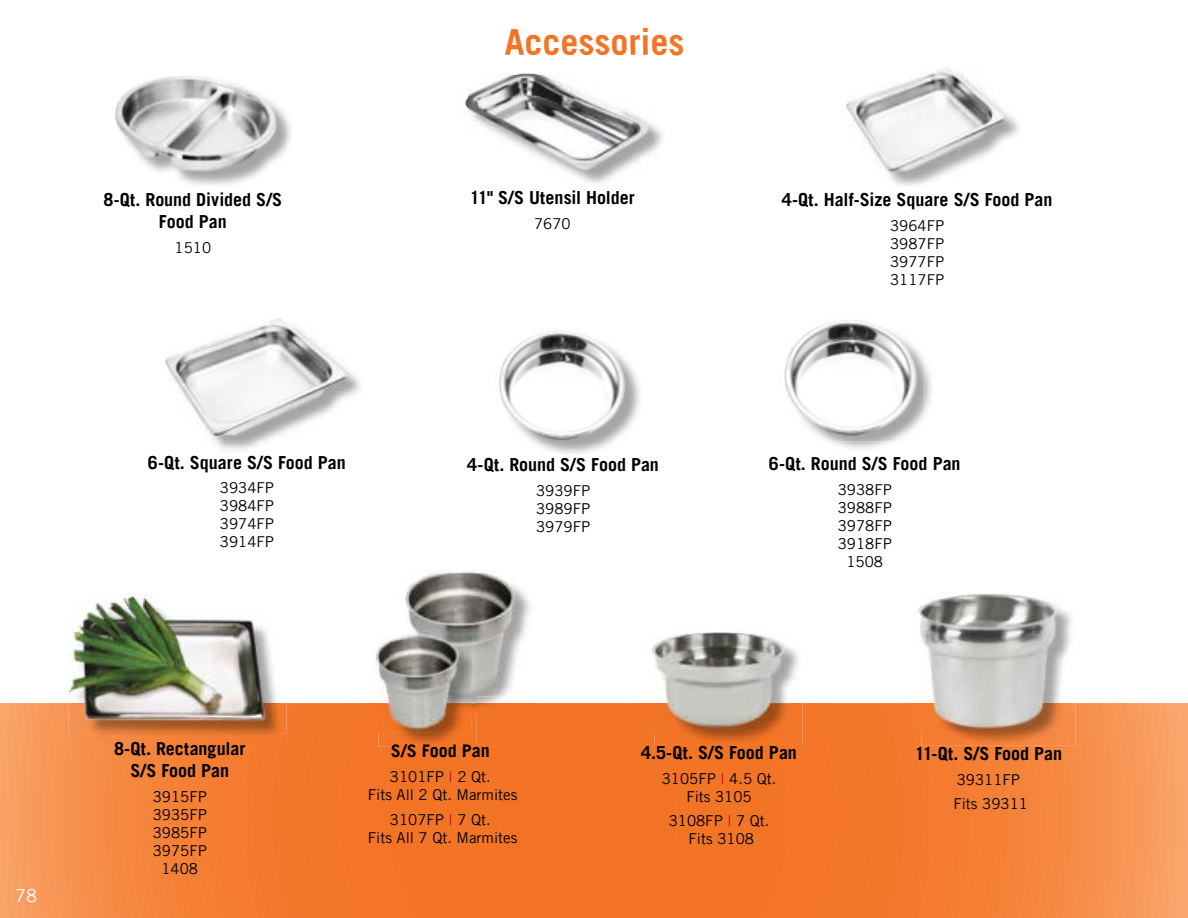
<style>
.page{position:relative;width:1188px;height:918px;background:#fff}
.page>*{position:absolute;margin:0;border:0;box-sizing:border-box;transform-origin:0 0}
.t1{font:700 36px "Trade Gothic";color:#f47425}
.t2{font:700 18px/22.5px "Trade Gothic";color:#000;text-align:center}
.t3{font:18px "Trade Gothic";color:#fff}
.t4{font:15px/18px "Trade Gothic";color:#000;text-align:center}
.s1{font-weight:300;color:#b11116}
</style>
<div class="page">
<svg style="left:0;top:703px;width:1188px;height:215px;background:#f47e34"></svg>
<img style="left:922px;top:613px;width:153px;height:133px">
<img style="left:907px;top:593px;width:161px;height:136px">
<img style="left:655px;top:703px;width:148px;height:42px">
<img style="left:638px;top:630px;width:161px;height:103px">
<img style="left:477px;top:696px;width:56px;height:16px">
<img style="left:405px;top:571px;width:79px;height:48px">
<img style="left:408px;top:573px;width:122px;height:123px">
<img style="left:379px;top:712px;width:98px;height:35px">
<svg style="left:471px;top:696px;width:6px;height:16px"></svg>
<img style="left:471px;top:638px;width:6px;height:58px">
<img style="left:391px;top:744px;width:86px;height:3px">
<img style="left:372px;top:648px;width:7px;height:24px">
<img style="left:364px;top:703px;width:107px;height:30px">
<img style="left:397px;top:623px;width:74px;height:73px">
<img style="left:379px;top:638px;width:29px;height:65px">
<img style="left:408px;top:696px;width:63px;height:16px">
<img style="left:72px;top:733px;width:210px;height:6px">
<img style="left:69px;top:593px;width:218px;height:140px">
<img style="left:285px;top:115px;width:6px;height:36px">
<img style="left:114px;top:76px;width:99px;height:48px">
<img style="left:117px;top:79px;width:168px;height:106px">
<img style="left:464px;top:55px;width:197px;height:54px">
<img style="left:505px;top:49px;width:167px;height:6px">
<img style="left:468px;top:76px;width:195px;height:107px">
<img style="left:1012px;top:117px;width:7px;height:20px">
<img style="left:850px;top:70px;width:162px;height:116px">
<img style="left:168px;top:321px;width:187px;height:130px">
<img style="left:534px;top:369px;width:106px;height:85px">
<img style="left:499px;top:331px;width:81px;height:69px">
<img style="left:502px;top:334px;width:130px;height:108px">
<img style="left:831px;top:363px;width:101px;height:86px">
<img style="left:784px;top:320px;width:83px;height:71px">
<img style="left:787px;top:323px;width:138px;height:119px">
<p class="t2" style="left:103px;top:188px;width:180px">8-Qt. Round Divided S/S<br>Food Pan</p>
<p class="t4" style="left:175px;top:239px;width:38px">1510</p>
<p class="t2" style="left:148px;top:451px;width:199px">6-Qt. Square S/S Food Pan</p>
<p class="t4" style="left:220px;top:479px;width:56px;text-align:justify">3934FP 3984FP 3974FP 3914FP</p>
<h1 class="t1" style="left:504px;top:20px;width:181px">Accessories</h1>
<p class="t2" style="left:470px;top:186px;width:166px">11" S/S Utensil Holder</p>
<p class="t4" style="left:534px;top:214px;width:38px">7670</p>
<p class="t2" style="left:467px;top:453px;width:193px">4-Qt. Round S/S Food Pan</p>
<p class="t4" style="left:536px;top:482px;width:56px;text-align:justify">3939FP 3989FP 3979FP</p>
<p class="t2" style="left:782px;top:188px;width:272px">4-Qt. Half-Size Square S/S Food Pan</p>
<p class="t4" style="left:890px;top:216px;width:56px;text-align:justify">3964FP 3987FP 3977FP 3117FP</p>
<p class="t2" style="left:769px;top:452px;width:193px">6-Qt. Round S/S Food Pan</p>
<p class="t4" style="left:838px;top:480px;width:56px">3938FP<br>3988FP<br>3978FP<br>3918FP<br>1508</p>
<p class="t3" style="left:15px;top:885px;width:23px">78</p>
<p class="t2" style="left:114px;top:737px;width:133px">8-Qt. Rectangular<br>S/S Food Pan</p>
<p class="t4" style="left:153px;top:787px;width:56px">3915FP<br>3935FP<br>3985FP<br>3975FP<br>1408</p>
<p class="t2" style="left:391px;top:740px;width:100px">S/S Food Pan</p>
<p class="t4" style="left:368px;top:768px;width:151px">3101FP <span class="s1">I</span> 2 Qt.<br>Fits All 2 Qt. Marmites</p>
<p class="t4" style="left:368px;top:810px;width:151px">3107FP <span class="s1">I</span> 7 Qt.<br>Fits All 7 Qt. Marmites</p>
<p class="t2" style="left:641px;top:741px;width:157px">4.5-Qt. S/S Food Pan</p>
<p class="t4" style="left:662px;top:769px;width:116px">3105FP <span class="s1">I</span> 4.5 Qt.<br>Fits 3105</p>
<p class="t4" style="left:669px;top:812px;width:102px">3108FP <span class="s1">I</span> 7 Qt.<br>Fits 3108</p>
<p class="t2" style="left:915px;top:742px;width:149px">11-Qt. S/S Food Pan</p>
<p class="t4" style="left:953px;top:767px;width:76px;line-height:24.8px;text-align:left">39311FP<br>Fits 39311</p>
</div>
